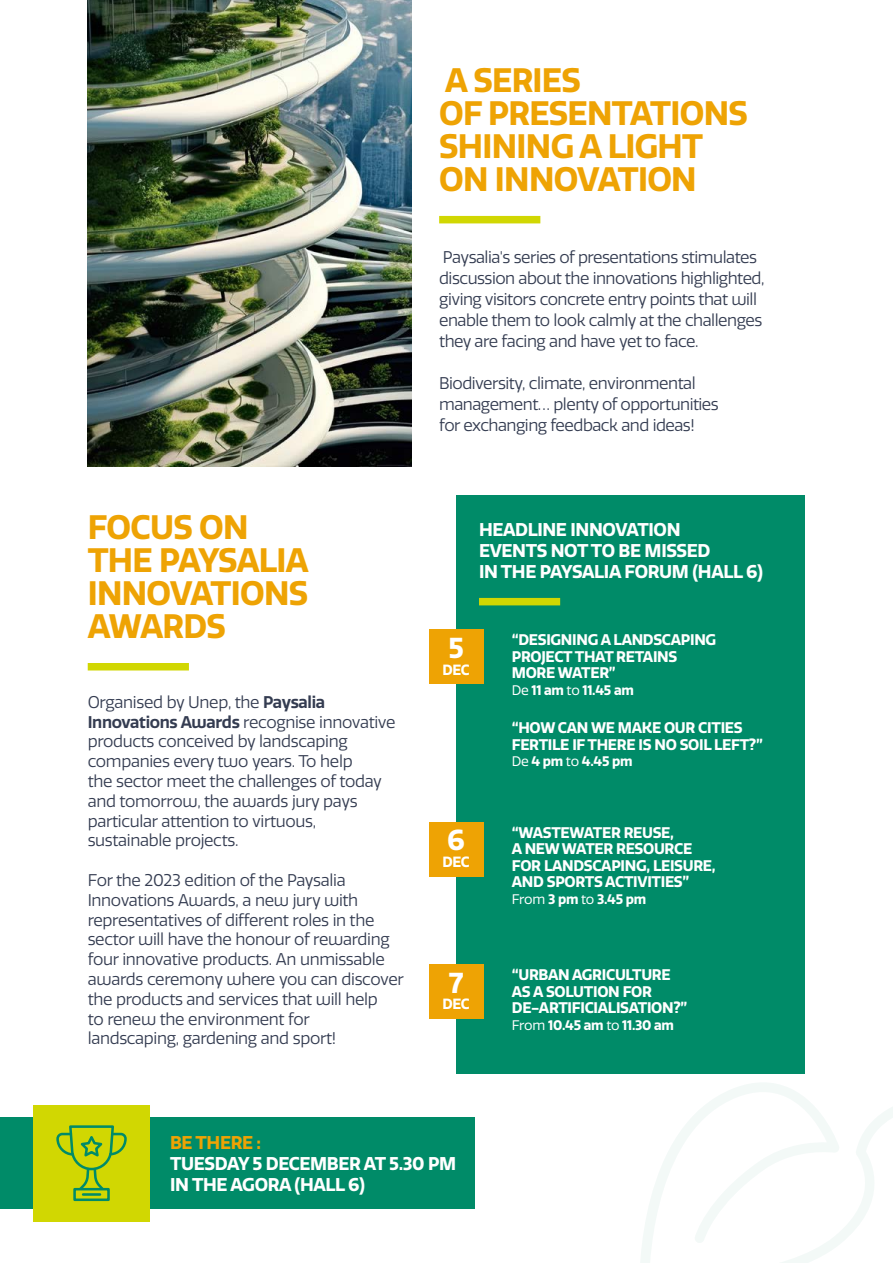
<style>
.page{position:relative;width:893px;height:1263px;background:#fff}
.page>*{position:absolute;margin:0;border:0;box-sizing:border-box;transform-origin:0 0}
.t1{font:700 33px/33px "Quatro";letter-spacing:-.02em;color:#eea304}
.t2{font:700 28.05px "Quatro";color:#fff}
.t3{font:700 18px/21px "Quatro";letter-spacing:-.02em;color:#fff}
.t4{font:700 18px "Quatro";letter-spacing:-.02em;color:#eea304}
.t5{font:16.5px/19.8px "Quatro";letter-spacing:-.02em;color:#343c51}
.t6{font:700 15px/16.5px "Quatro";letter-spacing:-.02em;color:#fff}
.t7{font:700 14.4px "Quatro";letter-spacing:-.025em;color:#fff}
.t8{font:700 13.5px "Quatro";letter-spacing:-.02em;color:#fff}
.s1{font-weight:600}
.s2{font-weight:400}
</style>
<div class="page">
<div style="left:0;top:1117px;width:474px;height:92px;background:#008b68"></div>
<div style="left:88px;top:663px;width:101px;height:7px;background:#d1d702"></div>
<svg style="left:641px;top:1083px;width:252px;height:180px"></svg>
<img style="left:88px;top:0;width:323px;height:466px">
<div style="left:439px;top:216px;width:101px;height:7px;background:#d1d702"></div>
<div style="left:456px;top:495px;width:349px;height:579px;background:#008b68"></div>
<div style="left:429px;top:629px;width:54px;height:55px;background:#eea304"></div>
<div style="left:429px;top:822px;width:54px;height:55px;background:#eea304"></div>
<div style="left:429px;top:964px;width:54px;height:55px;background:#eea304"></div>
<div style="left:479px;top:598px;width:81px;height:7px;background:#d1d702"></div>
<div style="left:33px;top:1105px;width:117px;height:117px;background:#d1d702"></div>
<svg style="left:56px;top:1125px;width:71px;height:77px"></svg>
<h1 class="t1" style="left:439px;top:64px;width:310px">A SERIES<br>OF PRESENTATIONS<br>SHINING A LIGHT<br>ON INNOVATION</h1>
<h1 class="t1" style="left:88px;top:511px;width:222px">FOCUS ON<br>THE PAYSALIA<br>INNOVATIONS<br>AWARDS</h1>
<p class="t5" style="left:88px;top:692px;width:309px">Organised by Unep, the <span class="s1">Paysalia Innovations Awards</span> recognise innovative products conceived by landscaping companies every two years. To help<br>the sector meet the challenges of today and tomorrow, the awards jury pays particular attention to virtuous, sustainable projects.</p>
<p class="t5" style="left:88px;top:870px;width:318px">For the 2023 edition of the Paysalia Innovations Awards, a new jury with representatives of different roles in the sector will have the honour of rewarding four innovative products. An unmissable awards ceremony where you can discover the products and services that will help<br>to renew the environment for landscaping, gardening and sport!</p>
<p class="t5" style="left:439px;top:247px;width:327px;line-height:21px">Paysalia's series of presentations stimulates discussion about the innovations highlighted, giving visitors concrete entry points that will enable them to look calmly at the challenges they are facing and have yet to face.</p>
<p class="t5" style="left:439px;top:373px;width:281px;line-height:21px">Biodiversity, climate, environmental management… plenty of opportunities for exchanging feedback and ideas!</p>
<p class="t3" style="left:479px;top:520px;width:285px">HEADLINE INNOVATION<br>EVENTS NOT TO BE MISSED<br>IN THE PAYSALIA FORUM (HALL 6)</p>
<h2 class="t2" style="left:448px;top:631px;width:17px">5</h2>
<p class="t7" style="left:442px;top:661px;width:29px">DEC</p>
<p class="t6" style="left:512px;top:632px;width:206px">“DESIGNING A LANDSCAPING<br>PROJECT THAT RETAINS<br>MORE WATER”</p>
<p class="t8" style="left:512px;top:682px;width:124px"><span class="s2">De</span> 11 am <span class="s2">to</span> 11.45 am</p>
<p class="t6" style="left:512px;top:720px;width:252px">“HOW CAN WE MAKE OUR CITIES<br>FERTILE IF THERE IS NO SOIL LEFT?”</p>
<p class="t8" style="left:512px;top:753px;width:122px"><span class="s2">De</span> 4 pm <span class="s2">to</span> 4.45 pm</p>
<h2 class="t2" style="left:447px;top:824px;width:19px">6</h2>
<p class="t7" style="left:442px;top:853px;width:29px">DEC</p>
<p class="t6" style="left:512px;top:824px;width:205px">“WASTEWATER REUSE,<br>A NEW WATER RESOURCE<br>FOR LANDSCAPING, LEISURE,<br>AND SPORTS ACTIVITIES”</p>
<p class="t8" style="left:512px;top:891px;width:136px"><span class="s2">From</span> 3 pm <span class="s2">to</span> 3.45 pm</p>
<h2 class="t2" style="left:449px;top:966px;width:16px">7</h2>
<p class="t7" style="left:442px;top:996px;width:29px">DEC</p>
<p class="t6" style="left:512px;top:966px;width:177px">“URBAN AGRICULTURE<br>AS A SOLUTION FOR<br>DE-ARTIFICIALISATION?”</p>
<p class="t8" style="left:512px;top:1017px;width:164px"><span class="s2">From</span> 10.45 am <span class="s2">to</span> 11.30 am</p>
<p class="t4" style="left:170px;top:1132px;width:93px">BE THERE :</p>
<p class="t3" style="left:170px;top:1153px;width:288px">TUESDAY 5 DECEMBER AT 5.30 PM<br>IN THE AGORA (HALL 6)</p>
</div>
